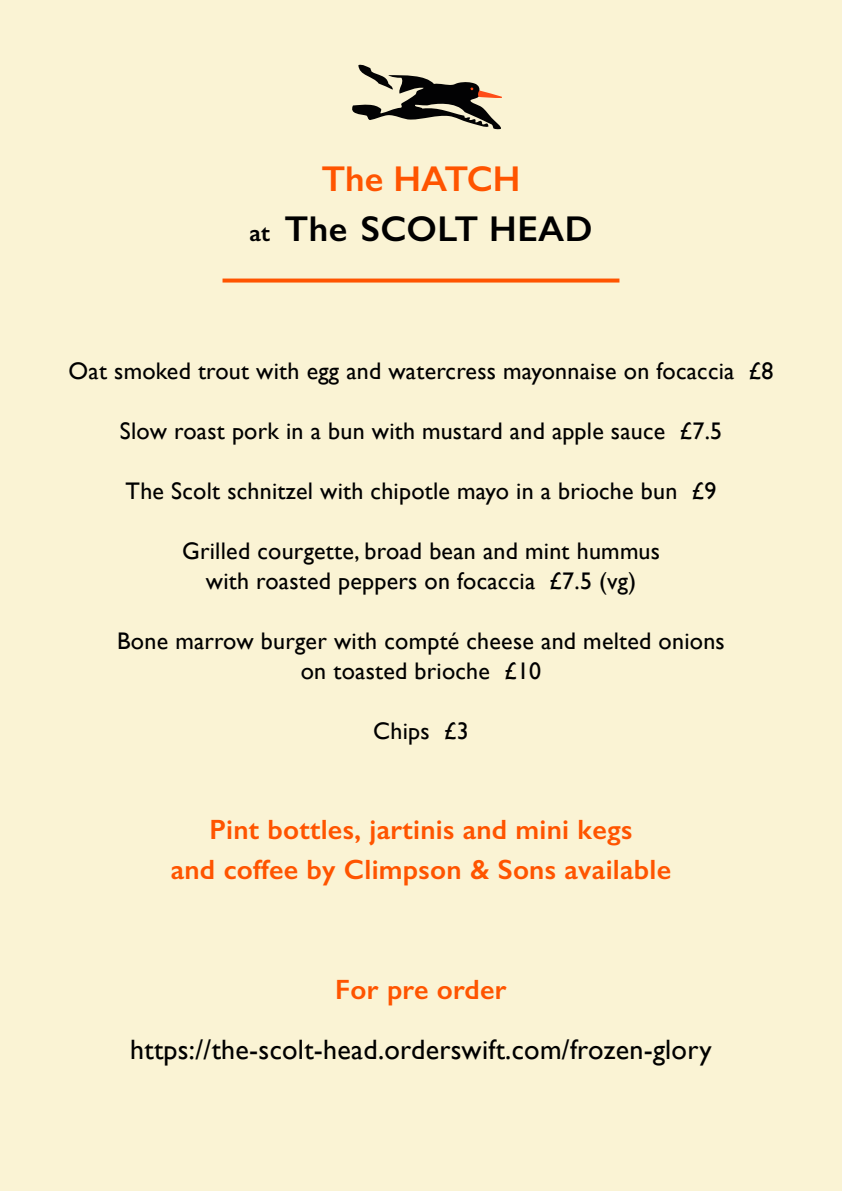
<style>
.page{position:relative;width:842px;height:1191px;background:#faf3d4}
.page>*{position:absolute;margin:0;border:0;box-sizing:border-box;transform-origin:0 0}
.t1{font:600 36px/50.4px "Gill Sans";color:#000;text-align:center}
.t2{font:600 28px/40px "Gill Sans";letter-spacing:.01em;color:#ff5400;text-align:center}
.t3{font:28px "Gill Sans";letter-spacing:.01em;color:#000}
.t4{font:24px/30px "Gill Sans";letter-spacing:.01em;color:#000;text-align:center}
.s1{color:#ff5400}
.s2{font-size:24px}
</style>
<div class="page">
<svg style="left:352px;top:64px;width:150px;height:66px"></svg>
<svg style="left:222px;top:278px;width:397px;height:4px;background:#fe691c"></svg>
<h1 class="t1" style="left:249px;top:153px;width:345px"><span class="s1">The HATCH<br></span><span class="s2">at</span> The SCOLT HEAD</h1>
<p class="t4" style="left:69px;top:355px;width:706px">Oat smoked trout with egg and watercress mayonnaise on focaccia £8</p>
<p class="t4" style="left:120px;top:415px;width:604px">Slow roast pork in a bun with mustard and apple sauce £7.5</p>
<p class="t4" style="left:126px;top:475px;width:592px">The Scolt schnitzel with chipotle mayo in a brioche bun £9</p>
<p class="t4" style="left:182px;top:535px;width:479px">Grilled courgette, broad bean and mint hummus with roasted peppers on focaccia £7.5 (vg)</p>
<p class="t4" style="left:117px;top:625px;width:609px">Bone marrow burger with compté cheese and melted onions on toasted brioche £10</p>
<p class="t4" style="left:373px;top:715px;width:97px">Chips £3</p>
<p class="t2" style="left:171px;top:809px;width:502px">Pint bottles, jartinis and mini kegs<br>and coffee by Climpson &amp; Sons available</p>
<p class="t2" style="left:335px;top:969px;width:173px">For pre order</p>
<p class="t3" style="left:130px;top:1033px;width:583px">https://the-scolt-head.orderswift.com/frozen-glory</p>
</div>
